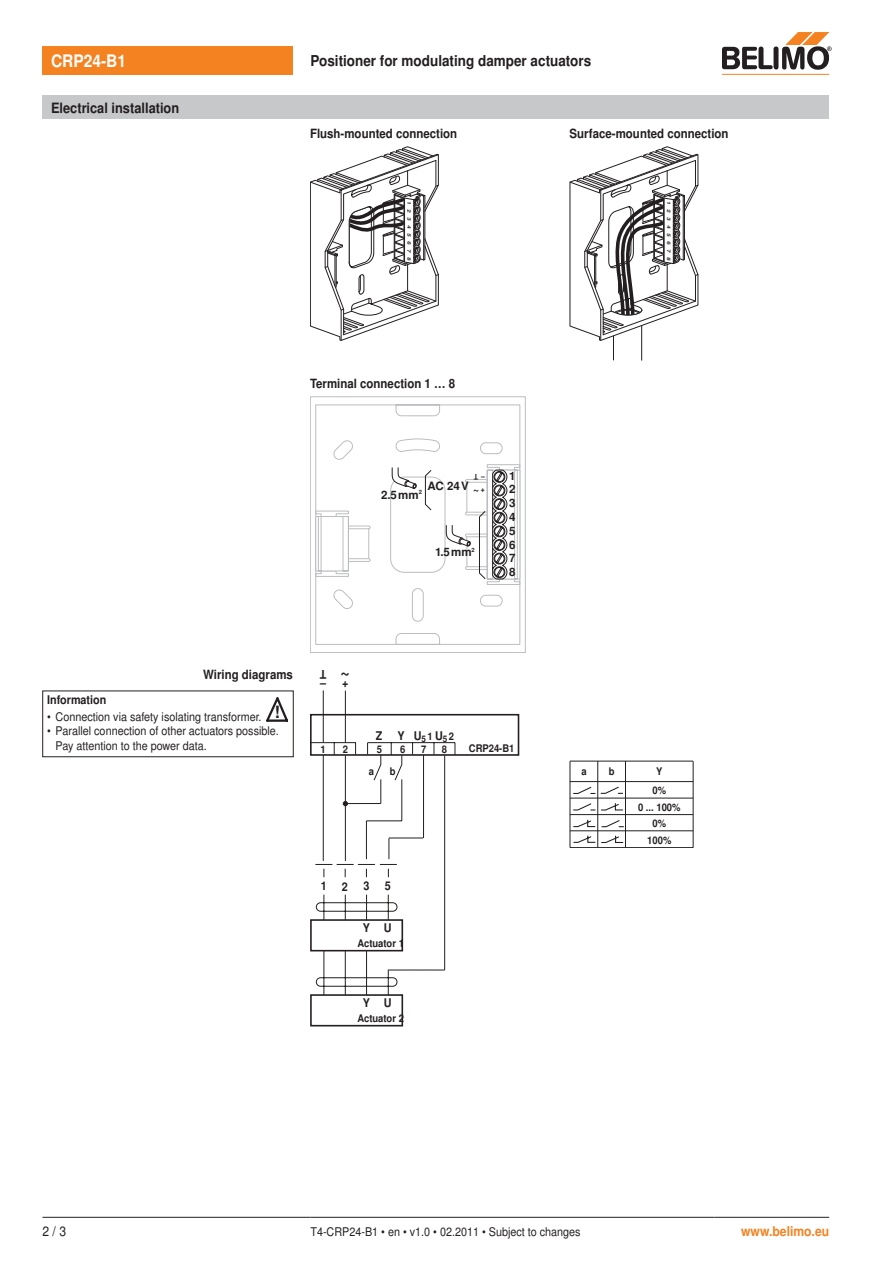
<style>
.page{position:relative;width:893px;height:1263px;background:#fff}
.page>*{position:absolute;margin:0;border:0;box-sizing:border-box;transform-origin:0 0}
.t1{font:700 18px "Nimbus Sans BEL";color:#231f20;scale:.9 1}
.Überschrift_2_invers{font:700 17.25px "Nimbus Sans BEL";color:#fff;scale:.9 1}
.t2{font:700 16.95px "Nimbus Sans BEL";color:#231f20}
.Überschrift_2{font:700 15px "Nimbus Sans BEL";color:#231f20;scale:.9 1}
.Überschrift_Kapitel{font:700 14.25px "Nimbus Sans BEL";color:#231f20;scale:.9 1}
.www_rechts{font:700 13.5px "Nimbus Sans BEL";color:#f58220;scale:.9 1}
.Zahl_Seite_links{font:13.5px "Nimbus Sans BEL";color:#231f20;scale:.9 1}
.Titel_3{font:700 12.75px "Nimbus Sans BEL";color:#231f20;scale:.9 1}
.Marginalien{font:700 12.75px "Nimbus Sans BEL";color:#231f20;scale:.9 1}
.Aufzählung_8__2_mm{font:12px/14.4px "Nimbus Sans BEL";color:#231f20;scale:.9 1}
.Lauftext_8{font:12px "Nimbus Sans BEL";color:#231f20;scale:.9 1}
.Hinweise_Titel{font:700 12px "Nimbus Sans BEL";color:#231f20;scale:.9 1}
.t3{font:700 11.55px/13.8px "Nimbus Sans BEL";color:#231f20;text-align:justify}
.t4{font:700 11.55px "Nimbus Sans BEL";color:#231f20;scale:.9 1}
.Legende_bold{font:700 10.5px/16.5px "Nimbus Sans BEL";color:#231f20;text-align:center;scale:.9 1}
.t5{font:700 7.65px "Nimbus Sans BEL";color:#231f20;scale:.9 1}
.t6{font:italic 700 4.8px "Nimbus Sans BEL";color:#231f20;scale:1.3 1}
.s1{font-size:5.7px}
.s2{font-size:10.5px}
</style>
<div class="page">
<div style="left:43px;top:47px;width:250px;height:28px;background:#f58220"></div>
<hr style="left:723px;top:74px;width:106px;height:1px;background:#f58220">
<svg style="left:723px;top:33px;width:109px;height:37px"></svg>
<hr style="left:43px;top:1217px;width:267px;height:1px;background:#231f20">
<hr style="left:310px;top:1217px;width:404px;height:1px;background:#231f20">
<hr style="left:714px;top:1217px;width:115px;height:1px;background:#231f20">
<div style="left:43px;top:96px;width:786px;height:23px;background:#c7c8ca"></div>
<svg style="left:310px;top:146px;width:129px;height:195px"></svg>
<svg style="left:570px;top:146px;width:128px;height:215px"></svg>
<svg style="left:310px;top:396px;width:216px;height:257px"></svg>
<svg style="left:315px;top:464px;width:205px;height:121px"></svg>
<div style="left:310px;top:919px;width:93px;height:32px;border:2px solid #231f20"></div>
<svg style="left:316px;top:950px;width:82px;height:44px"></svg>
<div style="left:310px;top:994px;width:93px;height:32px;border:2px solid #231f20"></div>
<div style="left:310px;top:714px;width:209px;height:42px;border:2px solid #231f20"></div>
<hr style="left:311px;top:742px;width:45px;height:1px;background:#231f20">
<hr style="left:389px;top:838px;width:34px;height:1px;background:#231f20">
<hr style="left:388px;top:970px;width:57px;height:1px;background:#231f20">
<hr style="left:423px;top:755px;width:1px;height:83px;background:#231f20">
<hr style="left:444px;top:755px;width:1px;height:215px;background:#231f20">
<svg style="left:455px;top:743px;width:1px;height:12px"></svg>
<hr style="left:368px;top:742px;width:87px;height:1px;background:#231f20">
<svg style="left:315px;top:690px;width:88px;height:231px"></svg>
<hr style="left:625px;top:761px;width:1px;height:86px;background:#231f20">
<hr style="left:597px;top:761px;width:1px;height:86px;background:#231f20">
<hr style="left:570px;top:761px;width:1px;height:86px;background:#231f20">
<hr style="left:693px;top:761px;width:1px;height:86px;background:#231f20">
<hr style="left:570px;top:847px;width:123px;height:1px;background:#231f20">
<hr style="left:570px;top:830px;width:123px;height:1px;background:#231f20">
<hr style="left:570px;top:814px;width:123px;height:1px;background:#231f20">
<hr style="left:570px;top:798px;width:123px;height:1px;background:#231f20">
<hr style="left:570px;top:781px;width:123px;height:1px;background:#231f20">
<hr style="left:570px;top:761px;width:123px;height:1px;background:#231f20">
<svg style="left:572px;top:786px;width:52px;height:57px"></svg>
<div style="left:43px;top:691px;width:250px;height:66px;border:1px solid #231f20"></div>
<svg style="left:266px;top:697px;width:22px;height:25px"></svg>
<p class="Überschrift_2_invers" style="left:51px;top:51px;width:85px">CRP24-B1</p>
<p class="Überschrift_2" style="left:310px;top:52px;width:314px">Positioner for modulating damper actuators</p>
<p class="Überschrift_Kapitel" style="left:51px;top:99px;width:144px">Electrical installation</p>
<p class="Titel_3" style="left:310px;top:126px;width:165px">Flush-mounted connection</p>
<p class="Titel_3" style="left:570px;top:126px;width:178px">Surface-mounted connection</p>
<p class="t6" style="left:412px;top:201px;width:48px;rotate:90deg">1 2 3 4 5 6 7 8</p>
<p class="t6" style="left:672px;top:201px;width:48px;rotate:90deg">1 2 3 4 5 6 7 8</p>
<p class="Titel_3" style="left:310px;top:376px;width:163px">Terminal connection 1 … 8</p>
<p class="t3" style="left:381px;top:485px;width:89px">2.5mm<span class="s1">2</span> AC 24V</p>
<p class="t3" style="left:509px;top:470px;width:8px">1<br>2<br>3<br>4<br>5<br>6<br>7<br>8</p>
<p class="t5" style="left:478px;top:482px;width:6px;rotate:-180deg">T</p>
<p class="t5" style="left:481px;top:471px;width:6px">–</p>
<p class="t5" style="left:481px;top:485px;width:6px">+</p>
<p class="t4" style="left:479px;top:499px;width:8px;rotate:-180deg">~</p>
<p class="t3" style="left:435px;top:547px;width:41px">1.5mm<sup>2</sup></p>
<p class="Marginalien" style="left:203px;top:667px;width:101px">Wiring diagrams</p>
<p class="Hinweise_Titel" style="left:47px;top:693px;width:67px">Information</p>
<p class="Aufzählung_8__2_mm" style="left:47px;top:710px;width:240px">• Connection via safety isolating transformer.</p>
<p class="Aufzählung_8__2_mm" style="left:56px;top:724px;width:250px;text-indent:-9px">• Parallel connection of other actuators possible.<br>Pay attention to the power data.</p>
<p class="t2" style="left:274px;top:702px;width:7px">!</p>
<p class="Hinweise_Titel" style="left:326px;top:682px;width:9px;rotate:-180deg">T</p>
<p class="Hinweise_Titel" style="left:320px;top:675px;width:8px">–</p>
<p class="t1" style="left:350px;top:688px;width:12px;rotate:-180deg">~</p>
<p class="Hinweise_Titel" style="left:342px;top:675px;width:9px">+</p>
<p class="Hinweise_Titel" style="left:376px;top:728px;width:88px">Z Y U<sub>5</sub><span class="s2">1</span>U<sub>5</sub><span class="s2">2</span></p>
<p class="Legende_bold" style="left:377px;top:742px;width:7px">5</p>
<p class="Legende_bold" style="left:400px;top:742px;width:7px">6</p>
<p class="Legende_bold" style="left:421px;top:742px;width:7px">7</p>
<p class="Legende_bold" style="left:321px;top:742px;width:7px">1</p>
<p class="Legende_bold" style="left:343px;top:742px;width:7px">2</p>
<p class="Legende_bold" style="left:442px;top:742px;width:7px">8</p>
<p class="Legende_bold" style="left:469px;top:741px;width:52px">CRP24-B1</p>
<p class="Legende_bold" style="left:369px;top:764px;width:7px">a</p>
<p class="Legende_bold" style="left:390px;top:764px;width:8px">b</p>
<p class="Legende_bold" style="left:581px;top:764px;width:7px">a</p>
<p class="Legende_bold" style="left:609px;top:764px;width:8px">b</p>
<p class="Legende_bold" style="left:652px;top:762px;width:17px;line-height:19.4px">Y<br>0%</p>
<p class="Legende_bold" style="left:638px;top:800px;width:49px">0 ... 100%<br>0%<br>100%</p>
<p class="Hinweise_Titel" style="left:321px;top:878px;width:32px">1 2</p>
<p class="Hinweise_Titel" style="left:363px;top:878px;width:8px">3</p>
<p class="Hinweise_Titel" style="left:385px;top:878px;width:8px">5</p>
<p class="Hinweise_Titel" style="left:363px;top:920px;width:34px">Y U</p>
<p class="Legende_bold" style="left:357px;top:936px;width:53px">Actuator 1</p>
<p class="Hinweise_Titel" style="left:363px;top:995px;width:34px">Y U</p>
<p class="Legende_bold" style="left:357px;top:1010px;width:53px">Actuator 2</p>
<p class="Zahl_Seite_links" style="left:53px;top:1223px;width:17px">/ 3</p>
<p class="Lauftext_8" style="left:310px;top:1224px;width:302px">T4-CRP24-B1 • en • v1.0 • 02.2011 • Subject to changes</p>
<p class="www_rechts" style="left:741px;top:1223px;width:99px">www.belimo.eu</p>
</div>
